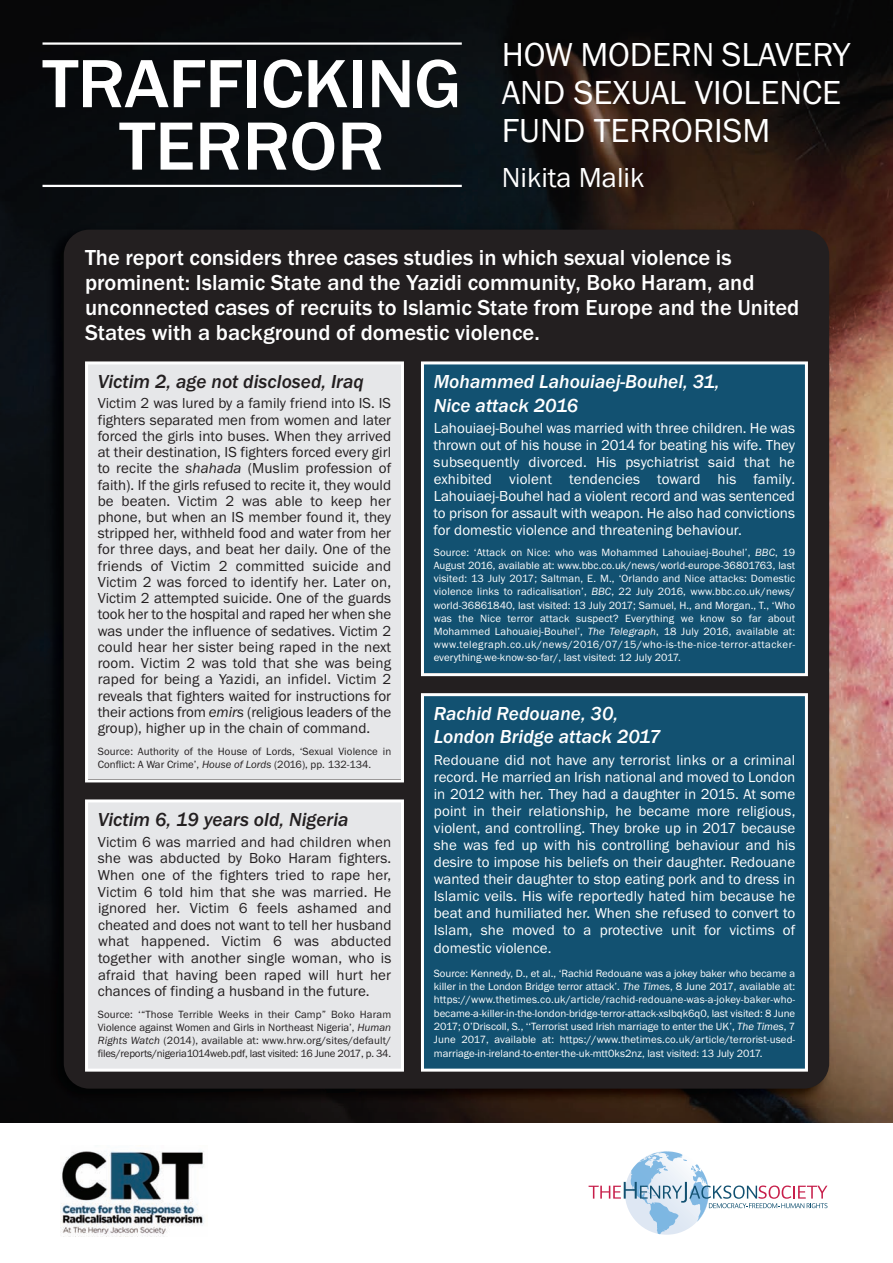
<style>
.page{position:relative;width:893px;height:1263px;background:#fff}
.page>*{position:absolute;margin:0;border:0;box-sizing:border-box;transform-origin:0 0}
.t1{font:500 70.5px/62.4px "Franklin Gothic";letter-spacing:-.01em;color:#fff;text-align:center;scale:1.05 1}
.t2{font:34.5px/38.2px "Franklin Gothic";color:#fff}
.t3{font:28.5px "Franklin Gothic";color:#fff}
.t4{font:500 22.5px/24.8px "Franklin Gothic";color:#fff}
.t5{font:italic 500 19.5px/23.9px "Franklin Gothic";color:#fff}
.t6{font:italic 500 19.5px "Franklin Gothic";color:#231f20}
.t7{font:15px/16.2px "Franklin Gothic";color:#231f20;text-align:justify}
.t8{font:15px/17.1px "Franklin Gothic";color:#fff;text-align:justify}
.t9{font:10.8px/13.2px "Franklin Gothic";color:#fff;text-align:justify}
.t10{font:10.8px/12.9px "Franklin Gothic";color:#231f20}
.s1{font-style:italic}
</style>
<div class="page">
<img style="left:0;top:0;width:893px;height:1123px">
<img style="left:0;top:215px;width:893px;height:93px">
<svg style="left:589px;top:1151px;width:238px;height:83px"></svg>
<img style="left:60px;top:1150px;width:144px;height:86px">
<hr style="left:43px;top:42px;width:419px;height:3px;background:#fff">
<hr style="left:43px;top:185px;width:419px;height:2px;background:#fff">
<img style="left:45px;top:223px;width:791px;height:884px">
<div style="left:64px;top:230px;width:765px;height:859px;background:#231f20;border-radius:26px"></div>
<div style="left:88px;top:364px;width:313px;height:415px;background:#e6e7e9"></div>
<div style="left:85px;top:361px;width:319px;height:421px;border:3px solid #fff"></div>
<div style="left:88px;top:802px;width:313px;height:266px;background:#e6e7e9"></div>
<div style="left:85px;top:799px;width:319px;height:272px;border:3px solid #fff"></div>
<div style="left:424px;top:696px;width:381px;height:372px;background:#125171"></div>
<div style="left:421px;top:693px;width:387px;height:378px;border:3px solid #fff"></div>
<div style="left:424px;top:364px;width:381px;height:309px;background:#125171"></div>
<div style="left:421px;top:361px;width:387px;height:315px;border:3px solid #fff"></div>
<h1 class="t1" style="left:43px;top:52px;width:401px">TRAFFICKING<br>TERROR</h1>
<h2 class="t2" style="left:502px;top:35px;width:350px">HOW MODERN SLAVERY<br>AND SEXUAL VIOLENCE<br>FUND TERRORISM</h2>
<h3 class="t3" style="left:502px;top:160px;width:144px">Nikita Malik</h3>
<p class="t4" style="left:85px;top:245px;width:716px">The report considers three cases studies in which sexual violence is prominent: Islamic State and the Yazidi community, Boko Haram, and unconnected cases of recruits to Islamic State from Europe and the United States with a background of domestic violence.</p>
<h3 class="t6" style="left:98px;top:370px;width:268px">Victim 2, age not disclosed, Iraq</h3>
<p class="t7" style="left:98px;top:395px;width:295px">Victim 2 was lured by a family friend into IS. IS fighters separated men from women and later forced the girls into buses. When they arrived at their destination, IS fighters forced every girl to recite the <span class="s1">shahada</span> (Muslim profession of faith). If the girls refused to recite it, they would be beaten. Victim 2 was able to keep her phone, but when an IS member found it, they stripped her, withheld food and water from her for three days, and beat her daily. One of the friends of Victim 2 committed suicide and Victim 2 was forced to identify her. Later on, Victim 2 attempted suicide. One of the guards took her to the hospital and raped her when she was under the influence of sedatives. Victim 2 could hear her sister being raped in the next room. Victim 2 was told that she was being raped for being a Yazidi, an infidel. Victim 2 reveals that fighters waited for instructions for their actions from <span class="s1">emirs</span> (religious leaders of the group), higher up in the chain of command.</p>
<p class="t10" style="left:98px;top:745px;width:295px">Source: Authority of the House of Lords, ‘Sexual Violence in<br>Conflict: A War Crime’, <span class="s1">House of Lords</span> (2016), pp. 132-134.</p>
<h3 class="t6" style="left:98px;top:808px;width:252px">Victim 6, 19 years old, Nigeria</h3>
<p class="t7" style="left:98px;top:833px;width:295px;line-height:16.6px">Victim 6 was married and had children when she was abducted by Boko Haram fighters.<br>When one of the fighters tried to rape her, Victim 6 told him that she was married. He ignored her. Victim 6 feels ashamed and cheated and does not want to tell her husband what happened. Victim 6 was abducted together with another single woman, who is afraid that having been raped will hurt her chances of finding a husband in the future.</p>
<p class="t10" style="left:98px;top:1008px;width:295px;text-align:justify">Source: ‘“Those Terrible Weeks in their Camp” Boko Haram Violence against Women and Girls in Northeast Nigeria’, <span class="s1">Human Rights Watch</span> (2014), available at: www.hrw.org/sites/default/ files/reports/nigeria1014web.pdf, last visited: 16 June 2017, p. 34.</p>
<h3 class="t5" style="left:434px;top:369px;width:287px">Mohammed Lahouiaej-Bouhel, 31,<br>Nice attack 2016</h3>
<p class="t8" style="left:434px;top:419px;width:363px">Lahouiaej-Bouhel was married with three children. He was thrown out of his house in 2014 for beating his wife. They subsequently divorced. His psychiatrist said that he exhibited violent tendencies toward his family.<br>Lahouiaej-Bouhel had a violent record and was sentenced to prison for assault with weapon. He also had convictions for domestic violence and threatening behaviour.</p>
<p class="t9" style="left:434px;top:545px;width:363px">Source: ‘Attack on Nice: who was Mohammed Lahouiaej-Bouhel’, <span class="s1">BBC</span>, 19<br>August 2016, available at: www.bbc.co.uk/news/world-europe-36801763, last visited: 13 July 2017; Saltman, E. M., ‘Orlando and Nice attacks: Domestic violence links to radicalisation’, <span class="s1">BBC</span>, 22 July 2016, www.bbc.co.uk/news/ world-36861840, last visited: 13 July 2017; Samuel, H., and Morgan., T., ‘Who was the Nice terror attack suspect? Everything we know so far about Mohammed Lahouaiej-Bouhel’, <span class="s1">The Telegraph</span>, 18 July 2016, available at: www.telegraph.co.uk/news/2016/07/15/who-is-the-nice-terror-attacker&shy;everything-we-know-so-far/, last visited: 12 July 2017.</p>
<h3 class="t5" style="left:434px;top:701px;width:229px">Rachid Redouane, 30,<br>London Bridge attack 2017</h3>
<p class="t8" style="left:434px;top:751px;width:363px">Redouane did not have any terrorist links or a criminal record. He married an Irish national and moved to London in 2012 with her. They had a daughter in 2015. At some point in their relationship, he became more religious, violent, and controlling. They broke up in 2017 because she was fed up with his controlling behaviour and his desire to impose his beliefs on their daughter. Redouane wanted their daughter to stop eating pork and to dress in Islamic veils. His wife reportedly hated him because he beat and humiliated her. When she refused to convert to Islam, she moved to a protective unit for victims of domestic violence.</p>
<p class="t9" style="left:434px;top:966px;width:363px">Source: Kennedy, D., et al., ‘Rachid Redouane was a jokey baker who became a killer in the London Bridge terror attack’. <span class="s1">The Times</span>, 8 June 2017, available at: https://www.thetimes.co.uk/article/rachid-redouane-was-a-jokey-baker-who&shy;became-a-killer-in-the-london-bridge-terror-attack-xslbqk6q0, last visited: 8 June 2017; O’Driscoll, S., ‘‘Terrorist used Irish marriage to enter the UK’, <span class="s1">The Times</span>, 7<br>June 2017, available at: https://www.thetimes.co.uk/article/terrorist-used&shy;marriage-in-ireland-to-enter-the-uk-mtt0ks2nz, last visited: 13 July 2017.</p>
</div>
